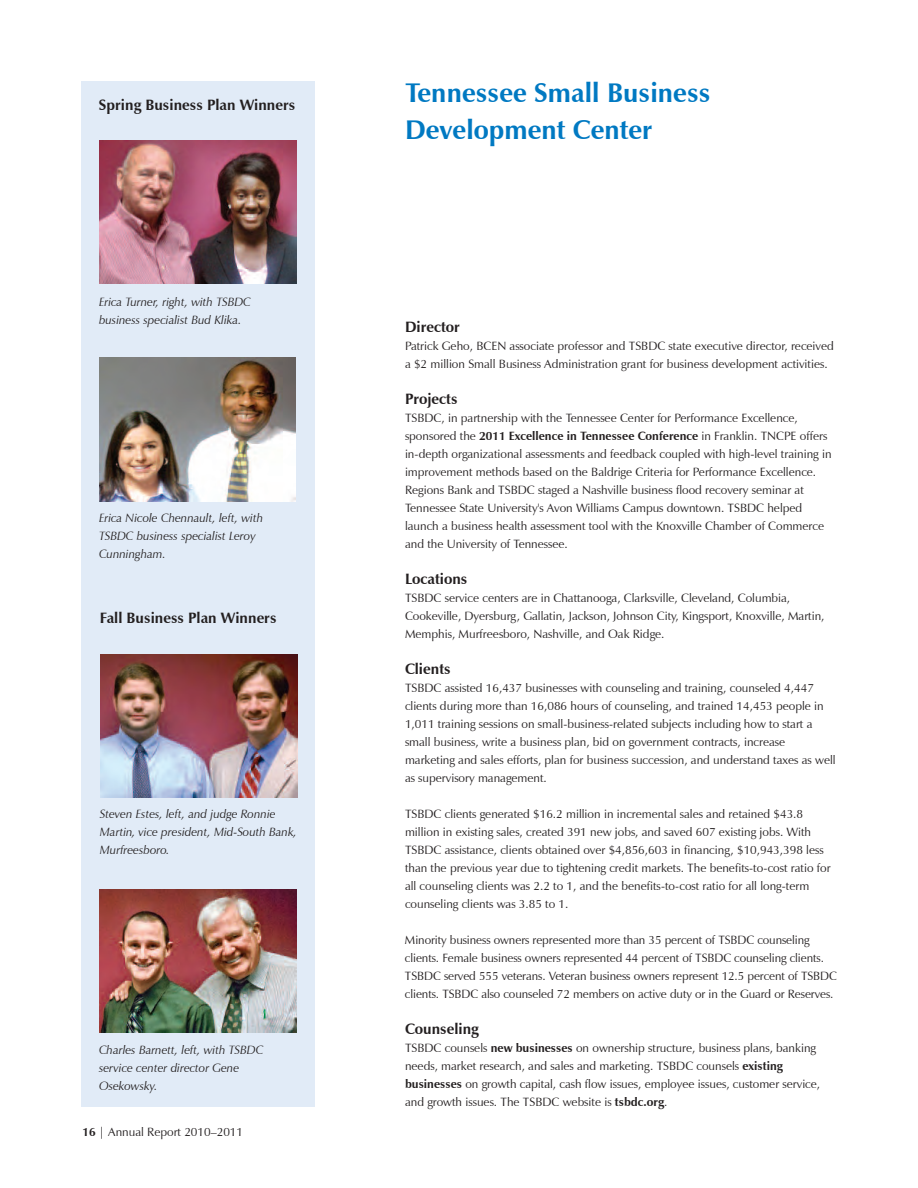
<style>
.page{position:relative;width:918px;height:1188px;background:#fff}
.page>*{position:absolute;margin:0;border:0;box-sizing:border-box;transform-origin:0 0}
.t1{font:700 27px/37.5px "Zapf Humanist 601 BT";color:#0079c2}
.t2{font:700 15px "Zapf Humanist 601 BT";color:#231f20}
.t3{font:12px/18px "Zapf Humanist 601 BT";color:#231f20}
.t4{font:italic 12px/18px "Zapf Humanist 601 BT";color:#231f20}
.s1{font-weight:700}
</style>
<div class="page">
<div style="left:81px;top:81px;width:234px;height:1026px;background:#e1ebf7"></div>
<img style="left:99px;top:140px;width:198px;height:144px">
<img style="left:100px;top:654px;width:197px;height:144px">
<img style="left:99px;top:358px;width:197px;height:143px">
<img style="left:100px;top:889px;width:197px;height:144px">
<p class="t2" style="left:99px;top:96px;width:198px">Spring Business Plan Winners</p>
<p class="t4" style="left:99px;top:293px;width:153px">Erica Turner, right, with TSBDC business specialist Bud Klika.</p>
<p class="t4" style="left:99px;top:509px;width:166px">Erica Nicole Chennault, left, with<br>TSBDC business specialist Leroy<br>Cunningham.</p>
<p class="t2" style="left:100px;top:609px;width:178px">Fall Business Plan Winners</p>
<p class="t4" style="left:100px;top:805px;width:199px">Steven Estes, left, and judge Ronnie<br>Martin, vice president, Mid-South Bank,<br>Murfreesboro.</p>
<p class="t4" style="left:99px;top:1041px;width:166px">Charles Barnett, left, with TSBDC service center director Gene<br>Osekowsky.</p>
<p class="t3" style="left:82px;top:1122px;width:162px"><span class="s1">16</span> | Annual Report 2010–2011</p>
<h1 class="t1" style="left:405px;top:73px;width:307px">Tennessee Small Business<br>Development Center</h1>
<p class="t2" style="left:405px;top:318px;width:56px">Director</p>
<p class="t3" style="left:405px;top:337px;width:430px">Patrick Geho, BCEN associate professor and TSBDC state executive director, received a $2 million Small Business Administration grant for business development activities.</p>
<p class="t2" style="left:405px;top:390px;width:54px">Projects</p>
<p class="t3" style="left:405px;top:409px;width:428px">TSBDC, in partnership with the Tennessee Center for Performance Excellence, sponsored the <span class="s1">2011 Excellence in Tennessee Conference</span> in Franklin. TNCPE offers in-depth organizational assessments and feedback coupled with high-level training in improvement methods based on the Baldrige Criteria for Performance Excellence.<br>Regions Bank and TSBDC staged a Nashville business flood recovery seminar at Tennessee State University's Avon Williams Campus downtown. TSBDC helped launch a business health assessment tool with the Knoxville Chamber of Commerce and the University of Tennessee.</p>
<p class="t2" style="left:405px;top:570px;width:64px">Locations</p>
<p class="t3" style="left:405px;top:589px;width:421px">TSBDC service centers are in Chattanooga, Clarksville, Cleveland, Columbia,<br>Cookeville, Dyersburg, Gallatin, Jackson, Johnson City, Kingsport, Knoxville, Martin,<br>Memphis, Murfreesboro, Nashville, and Oak Ridge.</p>
<p class="t2" style="left:405px;top:660px;width:47px">Clients</p>
<p class="t3" style="left:405px;top:679px;width:432px">TSBDC assisted 16,437 businesses with counseling and training, counseled 4,447 clients during more than 16,086 hours of counseling, and trained 14,453 people in 1,011 training sessions on small-business-related subjects including how to start a small business, write a business plan, bid on government contracts, increase marketing and sales efforts, plan for business succession, and understand taxes as well as supervisory management.</p>
<p class="t3" style="left:405px;top:805px;width:427px">TSBDC clients generated $16.2 million in incremental sales and retained $43.8 million in existing sales, created 391 new jobs, and saved 607 existing jobs. With TSBDC assistance, clients obtained over $4,856,603 in financing, $10,943,398 less than the previous year due to tightening credit markets. The benefits-to-cost ratio for all counseling clients was 2.2 to 1, and the benefits-to-cost ratio for all long-term counseling clients was 3.85 to 1.</p>
<p class="t3" style="left:405px;top:931px;width:433px">Minority business owners represented more than 35 percent of TSBDC counseling clients. Female business owners represented 44 percent of TSBDC counseling clients.<br>TSBDC served 555 veterans. Veteran business owners represent 12.5 percent of TSBDC clients. TSBDC also counseled 72 members on active duty or in the Guard or Reserves.</p>
<p class="t2" style="left:405px;top:1020px;width:75px">Counseling</p>
<p class="t3" style="left:405px;top:1039px;width:417px">TSBDC counsels <span class="s1">new businesses</span> on ownership structure, business plans, banking needs, market research, and sales and marketing. TSBDC counsels <span class="s1">existing businesses</span> on growth capital, cash flow issues, employee issues, customer service, and growth issues. The TSBDC website is <span class="s1">tsbdc.org</span>.</p>
</div>
